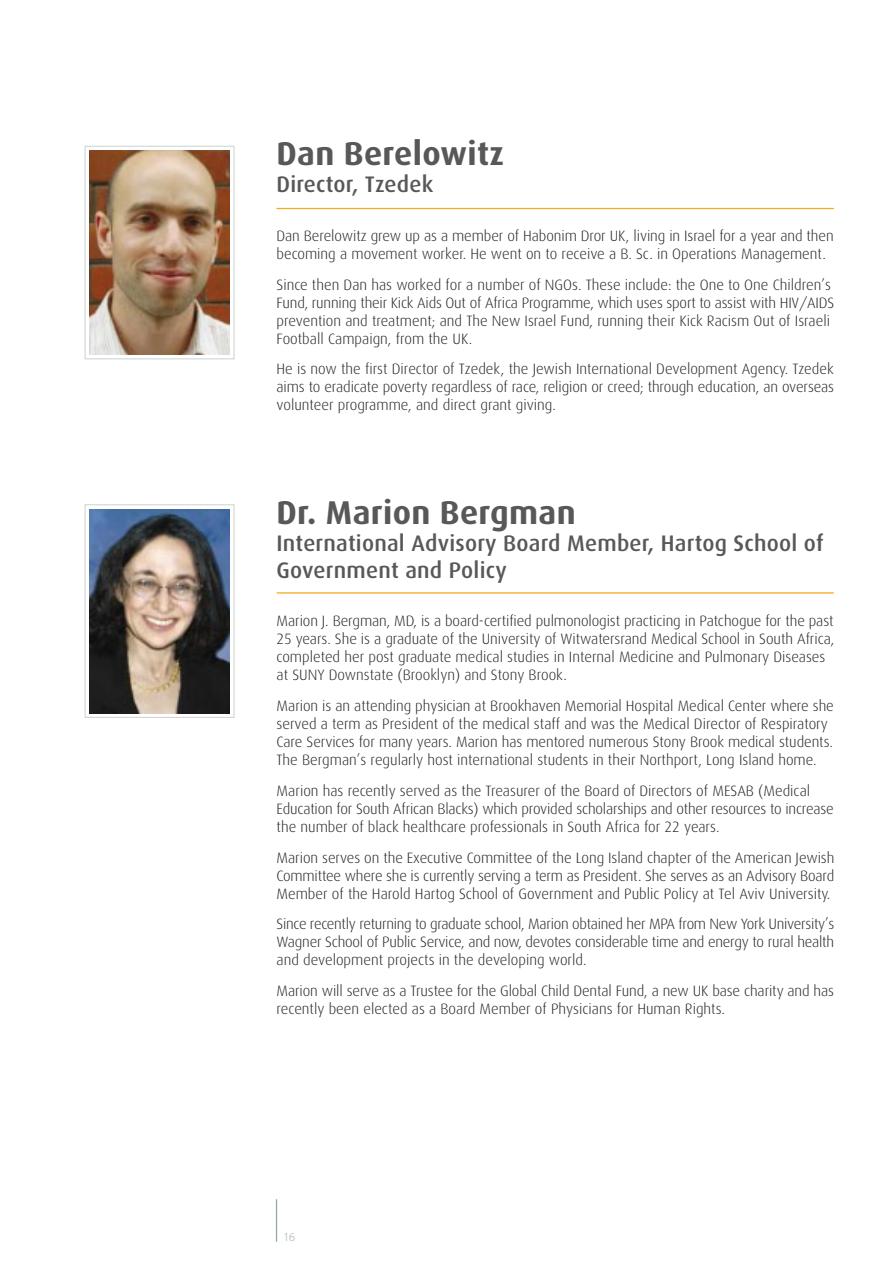
<style>
.page{position:relative;width:893px;height:1263px;background:#fff}
.page>*{position:absolute;margin:0;border:0;box-sizing:border-box;transform-origin:0 0}
.t1{font:700 33px "Dax";letter-spacing:.01em;color:#57585a}
.t2{font:500 22.5px/27px "Dax";letter-spacing:.01em;color:#57585a}
.t3{font:300 15px/18px "Dax";letter-spacing:-.005em;color:#231f20}
.t4{font:12px "Myriad PS Light";color:#93a99c}
</style>
<div class="page">
<hr style="left:276px;top:1199px;width:1px;height:43px;background:#93a99c">
<hr style="left:276px;top:592px;width:557px;height:2px;background:#f6ab1b">
<div style="left:85px;top:504px;width:149px;height:214px;border:1px solid #d1d2d4"></div>
<img style="left:89px;top:509px;width:141px;height:204px">
<hr style="left:276px;top:208px;width:557px;height:1px;background:#f6ab1b">
<div style="left:85px;top:146px;width:149px;height:213px;border:1px solid #d1d2d4"></div>
<img style="left:89px;top:151px;width:141px;height:204px">
<h1 class="t1" style="left:276px;top:138px;width:229px">Dan Berelowitz</h1>
<h2 class="t2" style="left:276px;top:172px;width:158px">Director, Tzedek</h2>
<p class="t3" style="left:276px;top:227px;width:558px">Dan Berelowitz grew up as a member of Habonim Dror UK, living in Israel for a year and then becoming a movement worker. He went on to receive a B. Sc. in Operations Management.</p>
<p class="t3" style="left:276px;top:276px;width:559px">Since then Dan has worked for a number of NGOs. These include: the One to One Children’s Fund, running their Kick Aids Out of Africa Programme, which uses sport to assist with HIV/AIDS prevention and treatment; and The New Israel Fund, running their Kick Racism Out of Israeli Football Campaign, from the UK.</p>
<p class="t3" style="left:276px;top:361px;width:559px;text-align:justify">He is now the first Director of Tzedek, the Jewish International Development Agency. Tzedek aims to eradicate poverty regardless of race, religion or creed; through education, an overseas volunteer programme, and direct grant giving.</p>
<h1 class="t1" style="left:276px;top:496px;width:301px">Dr. Marion Bergman</h1>
<h2 class="t2" style="left:276px;top:530px;width:548px">International Advisory Board Member, Hartog School of<br>Government and Policy</h2>
<p class="t3" style="left:276px;top:613px;width:559px">Marion J. Bergman, MD, is a board-certified pulmonologist practicing in Patchogue for the past 25 years. She is a graduate of the University of Witwatersrand Medical School in South Africa, completed her post graduate medical studies in Internal Medicine and Pulmonary Diseases at SUNY Downstate (Brooklyn) and Stony Brook.</p>
<p class="t3" style="left:276px;top:698px;width:559px">Marion is an attending physician at Brookhaven Memorial Hospital Medical Center where she served a term as President of the medical staff and was the Medical Director of Respiratory Care Services for many years. Marion has mentored numerous Stony Brook medical students.<br>The Bergman’s regularly host international students in their Northport, Long Island home.</p>
<p class="t3" style="left:276px;top:782px;width:558px">Marion has recently served as the Treasurer of the Board of Directors of MESAB (Medical<br>Education for South African Blacks) which provided scholarships and other resources to increase the number of black healthcare professionals in South Africa for 22 years.</p>
<p class="t3" style="left:276px;top:849px;width:559px;text-align:justify">Marion serves on the Executive Committee of the Long Island chapter of the American Jewish Committee where she is currently serving a term as President. She serves as an Advisory Board Member of the Harold Hartog School of Government and Public Policy at Tel Aviv University.</p>
<p class="t3" style="left:276px;top:916px;width:559px;text-align:justify">Since recently returning to graduate school, Marion obtained her MPA from New York University’s Wagner School of Public Service, and now, devotes considerable time and energy to rural health and development projects in the developing world.</p>
<p class="t3" style="left:276px;top:983px;width:559px">Marion will serve as a Trustee for the Global Child Dental Fund, a new UK base charity and has recently been elected as a Board Member of Physicians for Human Rights.</p>
<p class="t4" style="left:283px;top:1233px;width:13px">16</p>
</div>
